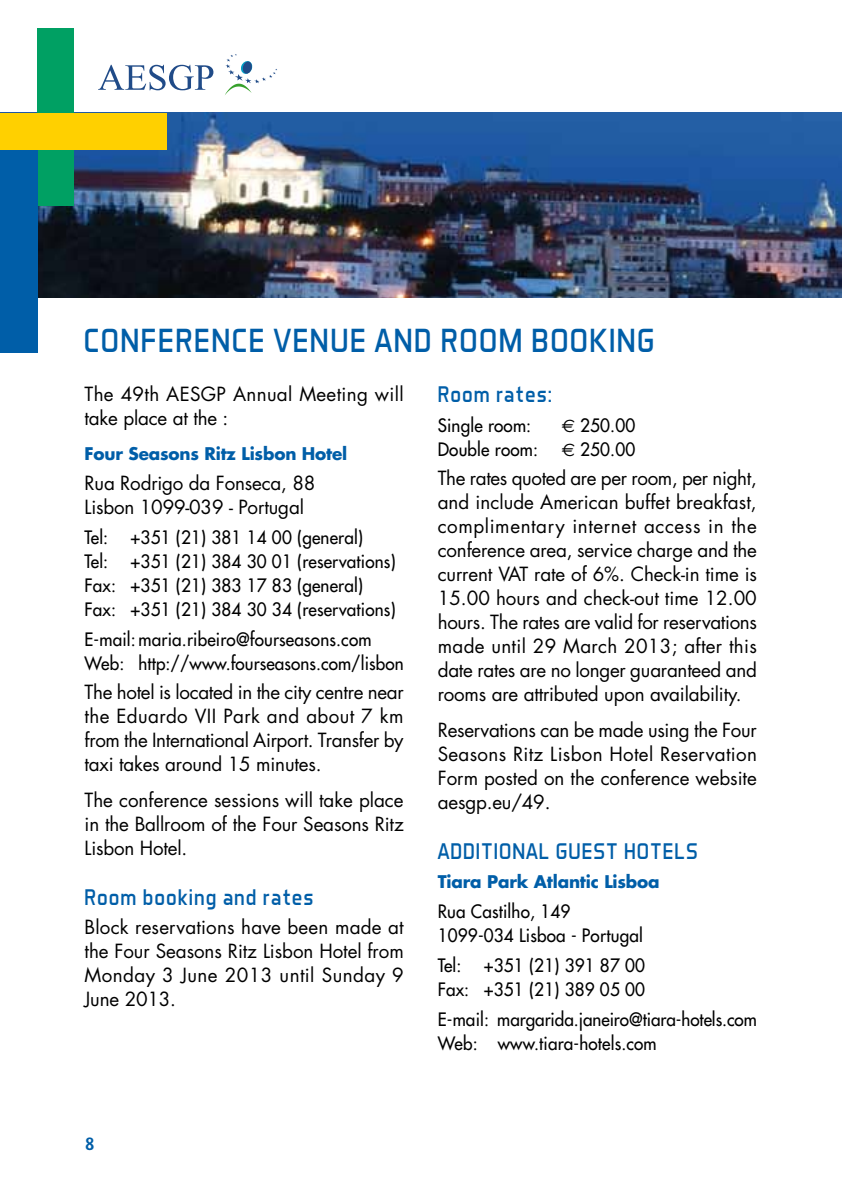
<style>
.page{position:relative;width:842px;height:1191px;background:#fff}
.page>*{position:absolute;margin:0;border:0;box-sizing:border-box;transform-origin:0 0}
.t1{font:34px "Aero Matics";letter-spacing:.045em;color:#005ea8;scale:.95 1}
.t2{font:23px "Aero Matics";letter-spacing:.045em;color:#005ea8;scale:.95 1}
.t3{font:19px/24px "Futura";letter-spacing:-.01em;color:#000;text-align:justify}
.t4{font:19px/24px "Futura";letter-spacing:.015em;color:#000}
.t5{font:18px/24px "Futura";letter-spacing:.01em;color:#000;scale:.95 1}
.t6{font:700 18px "Dax";color:#005ea8;scale:.92 1}
.t7{font:700 17px "Futura";letter-spacing:-.01em;color:#005ea8}
.s1{font-family:"Euro Sans"}
</style>
<div class="page">
<img style="left:38px;top:113px;width:804px;height:184px">
<div style="left:38px;top:29px;width:36px;height:177px;background:#00a063"></div>
<div style="left:0;top:128px;width:38px;height:225px;background:#005ea8"></div>
<div style="left:0;top:113px;width:167px;height:37px;background:#ffd000"></div>
<svg style="left:225px;top:54px;width:52px;height:41px"></svg>
<div style="left:242px;top:61px;width:10px;height:13px;background:#204b88;border-radius:50%"></div>
<svg style="left:98px;top:65px;width:115px;height:25px"></svg>
<h1 class="t1" style="left:84px;top:320px;width:602px">CONFERENCE VENUE AND ROOM BOOKING</h1>
<p class="t4" style="left:85px;top:382px;width:320px">The 49th AESGP Annual Meeting will take place at the :</p>
<p class="t7" style="left:85px;top:442px;width:264px">Four Seasons Ritz Lisbon Hotel</p>
<p class="t3" style="left:85px;top:471px;width:232px">Rua Rodrigo da Fonseca, 88<br>Lisbon 1099-039 - Portugal</p>
<p class="t5" style="left:85px;top:525px;width:329px">Tel: +351 (21) 381 14 00 (general)<br>Tel: +351 (21) 384 30 01 (reservations)<br>Fax: +351 (21) 383 17 83 (general)<br>Fax: +351 (21) 384 30 34 (reservations)</p>
<p class="t5" style="left:85px;top:627px;width:337px">E-mail: maria.ribeiro@fourseasons.com<br>Web: http://www.fourseasons.com/lisbon</p>
<p class="t3" style="left:85px;top:680px;width:321px">The hotel is located in the city centre near the Eduardo VII Park and about 7 km from the International Airport. Transfer by taxi takes around 15 minutes.</p>
<p class="t3" style="left:85px;top:787px;width:321px">The conference sessions will take place in the Ballroom of the Four Seasons Ritz Lisbon Hotel.</p>
<p class="t2" style="left:85px;top:883px;width:243px">ROOM BOOKING AND RATES</p>
<p class="t3" style="left:85px;top:915px;width:321px">Block reservations have been made at the Four Seasons Ritz Lisbon Hotel from Monday 3 June 2013 until Sunday 9<br>June 2013.</p>
<p class="t2" style="left:438px;top:380px;width:122px">ROOM RATES:</p>
<p class="t5" style="left:438px;top:413px;width:100px">Single room:</p>
<p class="t5" style="left:562px;top:413px;width:79px"><span class="s1">€</span> 250.00</p>
<p class="t5" style="left:438px;top:437px;width:107px">Double room:</p>
<p class="t5" style="left:562px;top:437px;width:79px"><span class="s1">€</span> 250.00</p>
<p class="t3" style="left:438px;top:466px;width:321px">The rates quoted are per room, per night, and include American buffet breakfast, complimentary internet access in the conference area, service charge and the current VAT rate of 6%. Check-in time is 15.00 hours and check-out time 12.00 hours. The rates are valid for reservations made until 29 March 2013; after this date rates are no longer guaranteed and rooms are attributed upon availability.</p>
<p class="t3" style="left:438px;top:717px;width:321px">Reservations can be made using the Four Seasons Ritz Lisbon Hotel Reservation Form posted on the conference website aesgp.eu/49.</p>
<p class="t2" style="left:438px;top:837px;width:275px">ADDITIONAL GUEST HOTELS</p>
<p class="t7" style="left:438px;top:870px;width:223px">Tiara Park Atlantic Lisboa</p>
<p class="t5" style="left:438px;top:899px;width:217px">Rua Castilho, 149<br>1099-034 Lisboa - Portugal</p>
<p class="t5" style="left:438px;top:953px;width:220px">Tel: +351 (21) 391 87 00<br>Fax: +351 (21) 389 05 00</p>
<p class="t5" style="left:438px;top:1006px;width:337px">E-mail: margarida.janeiro@tiara-hotels.com<br>Web: www.tiara-hotels.com</p>
<p class="t6" style="left:85px;top:1133px;width:12px">8</p>
</div>
